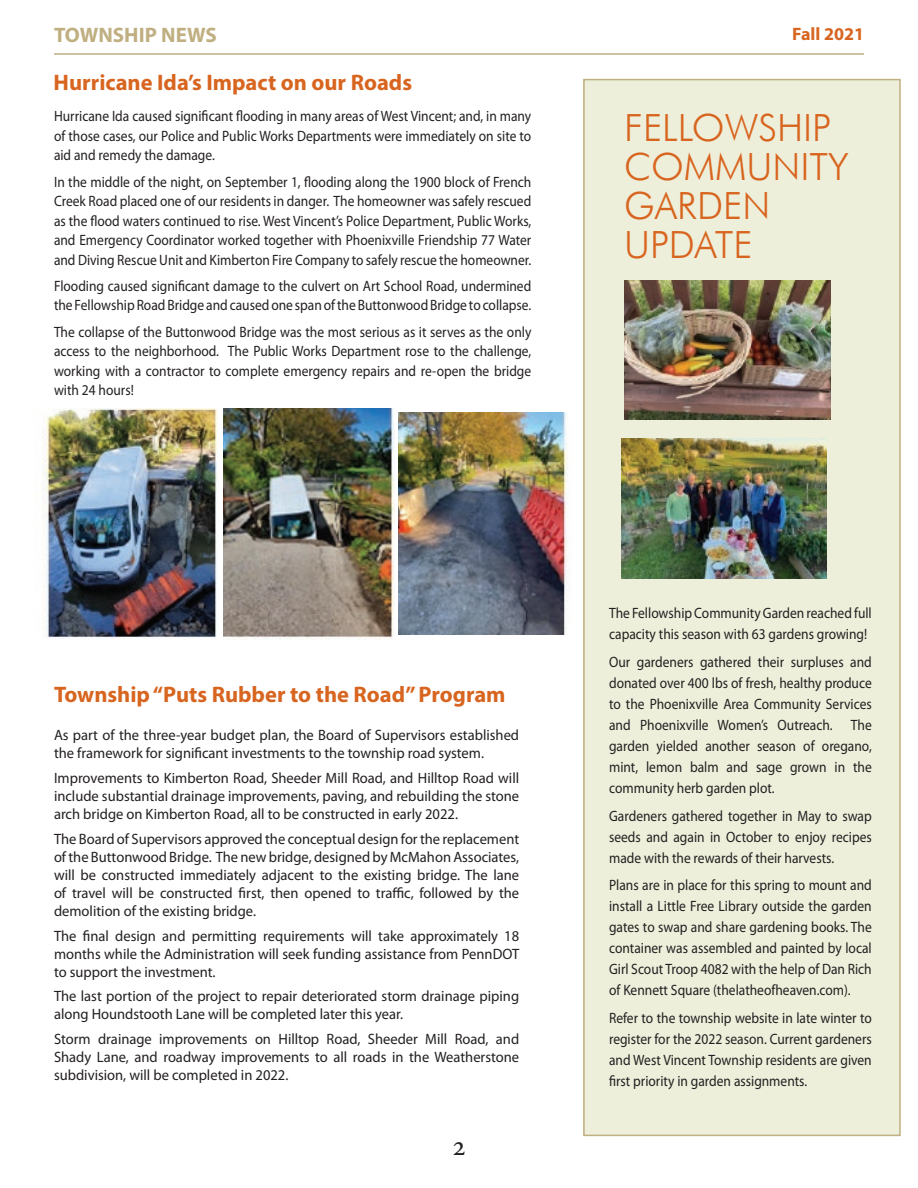
<style>
.page{position:relative;width:918px;height:1188px;background:#fff}
.page>*{position:absolute;margin:0;border:0;box-sizing:border-box;transform-origin:0 0}
.t1{font:300 37.5px/39px "Futura BT";color:#d8651f}
.t2{font:28.5px "Minion Pro";color:#231f20}
.t3{font:700 22.5px "Myriad Pro";color:#d8651f}
.t4{font:700 21px "Myriad Pro";color:#bfaf81}
.t5{font:700 18px "Myriad Pro";color:#d8651f}
.t6{font:15px/21px "Myriad Pro";color:#231f20;text-align:justify;scale:.9 1}
.t7{font:15px/18px "Myriad Pro";color:#231f20;text-align:justify}
</style>
<div class="page">
<img style="left:42px;top:408px;width:176px;height:230px">
<img style="left:224px;top:408px;width:170px;height:231px">
<img style="left:398px;top:413px;width:170px;height:222px">
<div style="left:584px;top:80px;width:316px;height:1055px;background:#eeefdb"></div>
<div style="left:583px;top:79px;width:318px;height:1057px;border:2px solid #bfaf81"></div>
<img style="left:625px;top:281px;width:206px;height:139px">
<img style="left:621px;top:438px;width:206px;height:140px">
<hr style="left:54px;top:53px;width:810px;height:2px;background:#bfaf81">
<p class="t4" style="left:54px;top:21px;width:164px">TOWNSHIP NEWS</p>
<p class="t5" style="left:792px;top:22px;width:73px">Fall 2021</p>
<p class="t3" style="left:54px;top:68px;width:360px">Hurricane Ida’s Impact on our Roads</p>
<p class="t6" style="left:54px;top:106px;width:532px;line-height:19.5px">Hurricane Ida caused significant flooding in many areas of West Vincent; and, in many of those cases, our Police and Public Works Departments were immediately on site to aid and remedy the damage.</p>
<p class="t6" style="left:54px;top:172px;width:532px;line-height:19.5px">In the middle of the night, on September 1, flooding along the 1900 block of French Creek Road placed one of our residents in danger. The homeowner was safely rescued as the flood waters continued to rise. West Vincent’s Police Department, Public Works, and Emergency Coordinator worked together with Phoenixville Friendship 77 Water and Diving Rescue Unit and Kimberton Fire Company to safely rescue the homeowner.</p>
<p class="t6" style="left:54px;top:276px;width:532px;line-height:19.5px">Flooding caused significant damage to the culvert on Art School Road, undermined the Fellowship Road Bridge and caused one span of the Buttonwood Bridge to collapse.</p>
<p class="t6" style="left:54px;top:322px;width:532px;line-height:19.5px">The collapse of the Buttonwood Bridge was the most serious as it serves as the only access to the neighborhood. The Public Works Department rose to the challenge, working with a contractor to complete emergency repairs and re-open the bridge with 24 hours!</p>
<p class="t1" style="left:624px;top:108px;width:226px">FELLOWSHIP<br>COMMUNITY<br>GARDEN<br>UPDATE</p>
<p class="t3" style="left:54px;top:679px;width:453px">Township “Puts Rubber to the Road” Program</p>
<p class="t7" style="left:54px;top:726px;width:467px">As part of the three-year budget plan, the Board of Supervisors established the framework for significant investments to the township road system.</p>
<p class="t7" style="left:54px;top:769px;width:467px">Improvements to Kimberton Road, Sheeder Mill Road, and Hilltop Road will include substantial drainage improvements, paving, and rebuilding the stone arch bridge on Kimberton Road, all to be constructed in early 2022.</p>
<p class="t7" style="left:54px;top:829px;width:467px">The Board of Supervisors approved the conceptual design for the replacement of the Buttonwood Bridge. The new bridge, designed by McMahon Associates, will be constructed immediately adjacent to the existing bridge. The lane of travel will be constructed first, then opened to traffic, followed by the demolition of the existing bridge.</p>
<p class="t7" style="left:54px;top:926px;width:467px">The final design and permitting requirements will take approximately 18 months while the Administration will seek funding assistance from PennDOT to support the investment.</p>
<p class="t7" style="left:54px;top:987px;width:467px">The last portion of the project to repair deteriorated storm drainage piping along Houndstooth Lane will be completed later this year.</p>
<p class="t7" style="left:54px;top:1030px;width:467px">Storm drainage improvements on Hilltop Road, Sheeder Mill Road, and Shady Lane, and roadway improvements to all roads in the Weatherstone subdivision, will be completed in 2022.</p>
<p class="t2" style="left:452px;top:1127px;width:15px">2</p>
<p class="t6" style="left:609px;top:602px;width:293px">The Fellowship Community Garden reached full capacity this season with 63 gardens growing!</p>
<p class="t6" style="left:609px;top:651px;width:293px">Our gardeners gathered their surpluses and donated over 400 lbs of fresh, healthy produce to the Phoenixville Area Community Services and Phoenixville Women’s Outreach. The garden yielded another season of oregano, mint, lemon balm and sage grown in the community herb garden plot.</p>
<p class="t6" style="left:609px;top:805px;width:293px">Gardeners gathered together in May to swap seeds and again in October to enjoy recipes made with the rewards of their harvests.</p>
<p class="t6" style="left:609px;top:875px;width:293px">Plans are in place for this spring to mount and install a Little Free Library outside the garden gates to swap and share gardening books. The container was assembled and painted by local Girl Scout Troop 4082 with the help of Dan Rich of Kennett Square (thelatheofheaven.com).</p>
<p class="t6" style="left:609px;top:1007px;width:293px">Refer to the township website in late winter to register for the 2022 season. Current gardeners and West Vincent Township residents are given first priority in garden assignments.</p>
</div>
